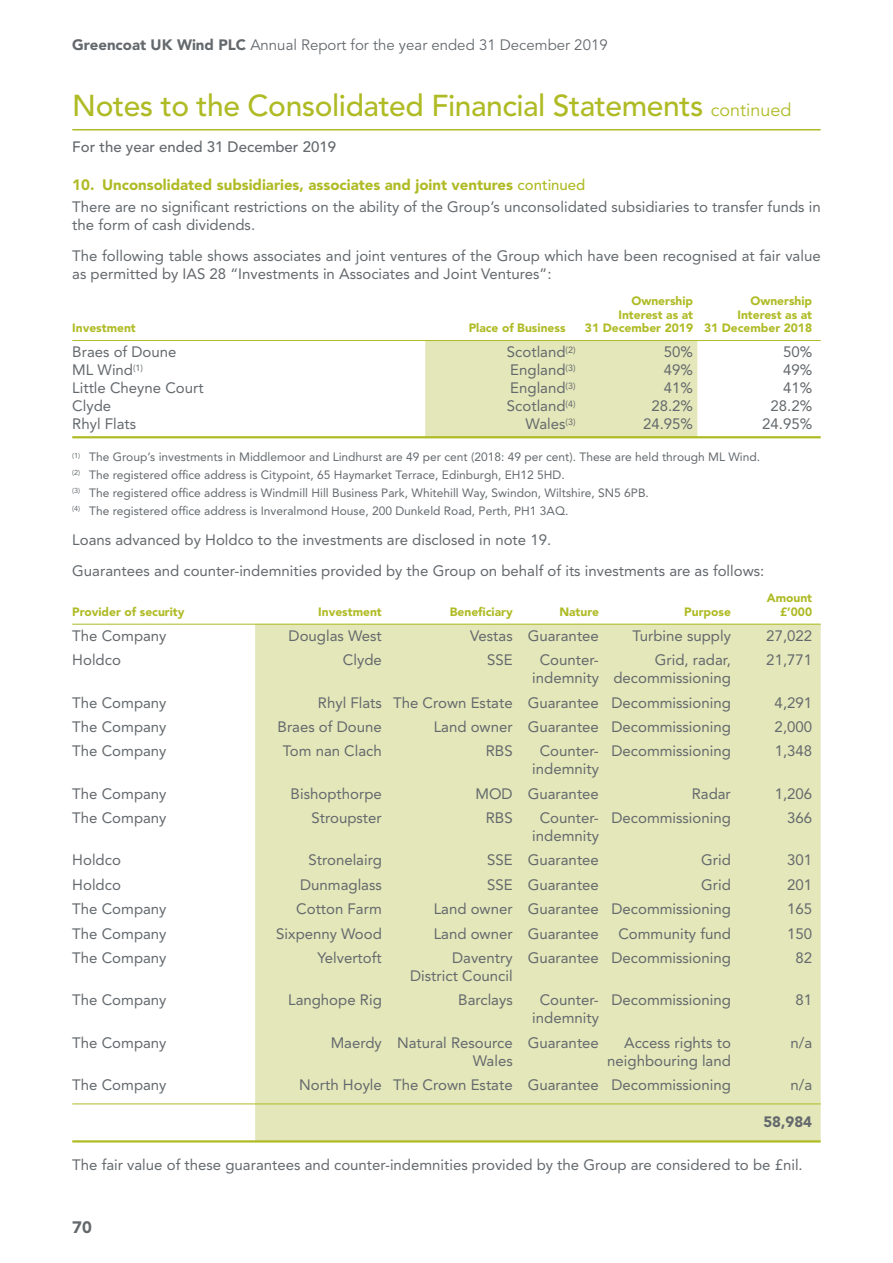
<style>
.page{position:relative;width:893px;height:1263px;background:#fff}
.page>*{position:absolute;margin:0;border:0;box-sizing:border-box;transform-origin:0 0}
.t1{font:500 30px "Avenir";letter-spacing:-.015em;color:#afbb25}
.t2{font:900 16.5px "Avenir";color:#64696d}
.t3{font:15px/30.8px "Avenir LT Std";color:#64696d}
.t4{font:15px "Avenir";color:#64696d}
.t5{font:500 15px "Avenir";color:#64696d}
.t6{font:900 15px "Avenir LT Std";color:#64696d}
.t7{font:12px/17.7px "Avenir LT Std";color:#64696d}
.t8{font:900 12px "Avenir LT Std";color:#afbb25}
.s1{font-weight:900}
.s2{font-family:"Avenir LT Std";font-weight:400;font-size:18px}
.s3{font-weight:900;color:#afbb25}
.s4{font-weight:500;color:#afbb25}
</style>
<div class="page">
<hr style="left:72px;top:129px;width:749px;height:1px;background:#afbb25">
<div style="left:425px;top:340px;width:272px;height:98px;background:#e4e7b9"></div>
<hr style="left:72px;top:340px;width:749px;height:1px;background:#afbb25">
<hr style="left:72px;top:436px;width:749px;height:2px;background:#afbb25">
<div style="left:255px;top:624px;width:566px;height:517px;background:#e4e7b9"></div>
<hr style="left:72px;top:624px;width:749px;height:1px;background:#afbb25">
<hr style="left:72px;top:1103px;width:749px;height:1px;background:#afbb25">
<hr style="left:72px;top:1140px;width:749px;height:2px;background:#afbb25">
<p class="t4" style="left:72px;top:36px;width:537px"><span class="s1">Greencoat UK Wind PLC</span> Annual Report for the year ended 31 December 2019</p>
<h1 class="t1" style="left:72px;top:94px;width:721px">Notes to the Consolidated Financial Statements <span class="s2">continued</span></h1>
<p class="t5" style="left:72px;top:141px;width:265px">For the year ended 31 December 2019</p>
<p class="t3" style="left:72px;top:175px;width:750px;line-height:22.2px"><span class="s3">10. Unconsolidated subsidiaries, associates and joint ventures</span> <span class="s4">continued<br></span>There are no significant restrictions on the ability of the Group’s unconsolidated subsidiaries to transfer funds in</p>
<p class="t3" style="left:72px;top:211px;width:750px">the form of cash dividends.<br>The following table shows associates and joint ventures of the Group which have been recognised at fair value</p>
<p class="t3" style="left:72px;top:260px;width:481px">as permitted by IAS 28 “Investments in Associates and Joint Ventures”:</p>
<p class="t8" style="left:631px;top:296px;width:63px">Ownership</p>
<p class="t8" style="left:750px;top:296px;width:63px">Ownership</p>
<p class="t8" style="left:618px;top:310px;width:76px">Interest as at</p>
<p class="t8" style="left:737px;top:310px;width:76px">Interest as at</p>
<p class="t8" style="left:72px;top:323px;width:65px">Investment</p>
<p class="t8" style="left:469px;top:323px;width:98px">Place of Business</p>
<p class="t8" style="left:585px;top:323px;width:229px">31 December 2019 31 December 2018</p>
<p class="t3" style="left:72px;top:338px;width:106px">Braes of Doune</p>
<p class="t3" style="left:507px;top:338px;width:70px">Scotland<sup>(2)</sup></p>
<p class="t3" style="left:664px;top:338px;width:31px">50%</p>
<p class="t3" style="left:783px;top:338px;width:31px">50%</p>
<p class="t3" style="left:72px;top:356px;width:72px">ML Wind<sup>(1)</sup></p>
<p class="t3" style="left:510px;top:356px;width:67px">England<sup>(3)</sup></p>
<p class="t3" style="left:664px;top:356px;width:31px">49%</p>
<p class="t3" style="left:783px;top:356px;width:31px">49%</p>
<p class="t3" style="left:72px;top:374px;width:133px">Little Cheyne Court</p>
<p class="t3" style="left:510px;top:374px;width:67px">England<sup>(3)</sup></p>
<p class="t3" style="left:664px;top:374px;width:31px">41%</p>
<p class="t3" style="left:783px;top:374px;width:31px">41%</p>
<p class="t3" style="left:72px;top:392px;width:40px">Clyde</p>
<p class="t3" style="left:507px;top:392px;width:70px">Scotland<sup>(4)</sup></p>
<p class="t3" style="left:651px;top:392px;width:43px">28.2%</p>
<p class="t3" style="left:770px;top:392px;width:43px">28.2%</p>
<p class="t3" style="left:72px;top:410px;width:65px">Rhyl Flats</p>
<p class="t3" style="left:526px;top:410px;width:52px">Wales<sup>(3)</sup></p>
<p class="t3" style="left:643px;top:410px;width:52px">24.95%</p>
<p class="t3" style="left:762px;top:410px;width:52px">24.95%</p>
<p class="t7" style="left:72px;top:449px;width:689px"><sup>(1)</sup> The Group’s investments in Middlemoor and Lindhurst are 49 per cent (2018: 49 per cent). These are held through ML Wind. <sup>(2)</sup> The registered office address is Citypoint, 65 Haymarket Terrace, Edinburgh, EH12 5HD.<br><sup>(3)</sup> The registered office address is Windmill Hill Business Park, Whitehill Way, Swindon, Wiltshire, SN5 6PB.<br><sup>(4)</sup> The registered office address is Inveralmond House, 200 Dunkeld Road, Perth, PH1 3AQ.</p>
<p class="t3" style="left:72px;top:526px;width:694px">Loans advanced by Holdco to the investments are disclosed in note 19.<br>Guarantees and counter-indemnities provided by the Group on behalf of its investments are as follows:</p>
<p class="t8" style="left:767px;top:593px;width:47px">Amount</p>
<p class="t8" style="left:72px;top:607px;width:114px">Provider of security</p>
<p class="t8" style="left:318px;top:607px;width:65px">Investment</p>
<p class="t8" style="left:450px;top:607px;width:64px">Beneficiary</p>
<p class="t8" style="left:559px;top:607px;width:41px">Nature</p>
<p class="t8" style="left:684px;top:607px;width:48px">Purpose</p>
<p class="t8" style="left:780px;top:607px;width:33px">£’000</p>
<p class="t3" style="left:72px;top:621px;width:96px">The Company</p>
<p class="t3" style="left:289px;top:621px;width:95px">Douglas West</p>
<p class="t3" style="left:470px;top:621px;width:130px">Vestas Guarantee</p>
<p class="t3" style="left:633px;top:621px;width:100px">Turbine supply</p>
<p class="t3" style="left:766px;top:621px;width:47px">27,022</p>
<p class="t3" style="left:72px;top:646px;width:50px">Holdco</p>
<p class="t3" style="left:343px;top:646px;width:40px">Clyde</p>
<p class="t3" style="left:487px;top:646px;width:27px">SSE</p>
<p class="t3" style="left:540px;top:646px;width:61px">Counter-</p>
<p class="t3" style="left:655px;top:646px;width:78px">Grid, radar,</p>
<p class="t3" style="left:766px;top:646px;width:47px">21,771</p>
<p class="t3" style="left:532px;top:664px;width:200px">indemnity decommissioning</p>
<p class="t3" style="left:72px;top:688px;width:96px">The Company</p>
<p class="t3" style="left:318px;top:688px;width:414px">Rhyl Flats The Crown Estate Guarantee Decommissioning</p>
<p class="t3" style="left:775px;top:688px;width:39px">4,291</p>
<p class="t3" style="left:72px;top:712px;width:96px">The Company</p>
<p class="t3" style="left:278px;top:712px;width:106px">Braes of Doune</p>
<p class="t3" style="left:434px;top:712px;width:299px">Land owner Guarantee Decommissioning</p>
<p class="t3" style="left:775px;top:712px;width:39px">2,000</p>
<p class="t3" style="left:72px;top:737px;width:96px">The Company</p>
<p class="t3" style="left:283px;top:737px;width:100px">Tom nan Clach</p>
<p class="t3" style="left:486px;top:737px;width:28px">RBS</p>
<p class="t3" style="left:540px;top:737px;width:193px">Counter- Decommissioning</p>
<p class="t3" style="left:775px;top:737px;width:39px">1,348</p>
<p class="t3" style="left:532px;top:755px;width:68px">indemnity</p>
<p class="t3" style="left:72px;top:779px;width:96px">The Company</p>
<p class="t3" style="left:291px;top:779px;width:93px">Bishopthorpe</p>
<p class="t3" style="left:475px;top:779px;width:125px">MOD Guarantee</p>
<p class="t3" style="left:692px;top:779px;width:41px">Radar</p>
<p class="t3" style="left:775px;top:779px;width:39px">1,206</p>
<p class="t3" style="left:72px;top:804px;width:96px">The Company</p>
<p class="t3" style="left:311px;top:804px;width:72px">Stroupster</p>
<p class="t3" style="left:486px;top:804px;width:28px">RBS</p>
<p class="t3" style="left:540px;top:804px;width:193px">Counter- Decommissioning</p>
<p class="t3" style="left:787px;top:804px;width:27px">366</p>
<p class="t3" style="left:532px;top:822px;width:68px">indemnity</p>
<p class="t3" style="left:72px;top:846px;width:50px">Holdco</p>
<p class="t3" style="left:308px;top:846px;width:75px">Stronelairg</p>
<p class="t3" style="left:487px;top:846px;width:113px">SSE Guarantee</p>
<p class="t3" style="left:701px;top:846px;width:31px">Grid</p>
<p class="t3" style="left:787px;top:846px;width:27px">301</p>
<p class="t3" style="left:72px;top:870px;width:50px">Holdco</p>
<p class="t3" style="left:300px;top:870px;width:83px">Dunmaglass</p>
<p class="t3" style="left:487px;top:870px;width:113px">SSE Guarantee</p>
<p class="t3" style="left:701px;top:870px;width:31px">Grid</p>
<p class="t3" style="left:787px;top:870px;width:27px">201</p>
<p class="t3" style="left:72px;top:895px;width:96px">The Company</p>
<p class="t3" style="left:296px;top:895px;width:87px">Cotton Farm</p>
<p class="t3" style="left:434px;top:895px;width:299px">Land owner Guarantee Decommissioning</p>
<p class="t3" style="left:787px;top:895px;width:27px">165</p>
<p class="t3" style="left:72px;top:919px;width:96px">The Company</p>
<p class="t3" style="left:276px;top:919px;width:107px">Sixpenny Wood</p>
<p class="t3" style="left:434px;top:919px;width:167px">Land owner Guarantee</p>
<p class="t3" style="left:618px;top:919px;width:114px">Community fund</p>
<p class="t3" style="left:787px;top:919px;width:27px">150</p>
<p class="t3" style="left:72px;top:943px;width:96px">The Company</p>
<p class="t3" style="left:318px;top:943px;width:66px">Yelvertoft</p>
<p class="t3" style="left:452px;top:943px;width:280px">Daventry Guarantee Decommissioning</p>
<p class="t3" style="left:795px;top:943px;width:18px">82</p>
<p class="t3" style="left:410px;top:961px;width:104px">District Council</p>
<p class="t3" style="left:72px;top:986px;width:96px">The Company</p>
<p class="t3" style="left:288px;top:986px;width:95px">Langhope Rig</p>
<p class="t3" style="left:458px;top:986px;width:56px">Barclays</p>
<p class="t3" style="left:540px;top:986px;width:193px">Counter- Decommissioning</p>
<p class="t3" style="left:795px;top:986px;width:18px">81</p>
<p class="t3" style="left:532px;top:1004px;width:68px">indemnity</p>
<p class="t3" style="left:72px;top:1028px;width:96px">The Company</p>
<p class="t3" style="left:331px;top:1028px;width:270px">Maerdy Natural Resource Guarantee</p>
<p class="t3" style="left:624px;top:1028px;width:108px">Access rights to</p>
<p class="t3" style="left:790px;top:1028px;width:23px">n/a</p>
<p class="t3" style="left:473px;top:1046px;width:42px">Wales</p>
<p class="t3" style="left:607px;top:1046px;width:125px">neighbouring land</p>
<p class="t3" style="left:72px;top:1071px;width:96px">The Company</p>
<p class="t3" style="left:299px;top:1071px;width:433px">North Hoyle The Crown Estate Guarantee Decommissioning</p>
<p class="t3" style="left:790px;top:1071px;width:23px">n/a</p>
<p class="t6" style="left:763px;top:1115px;width:50px">58,984</p>
<p class="t3" style="left:72px;top:1151px;width:732px">The fair value of these guarantees and counter-indemnities provided by the Group are considered to be £nil.</p>
<p class="t2" style="left:72px;top:1217px;width:21px">70</p>
</div>
